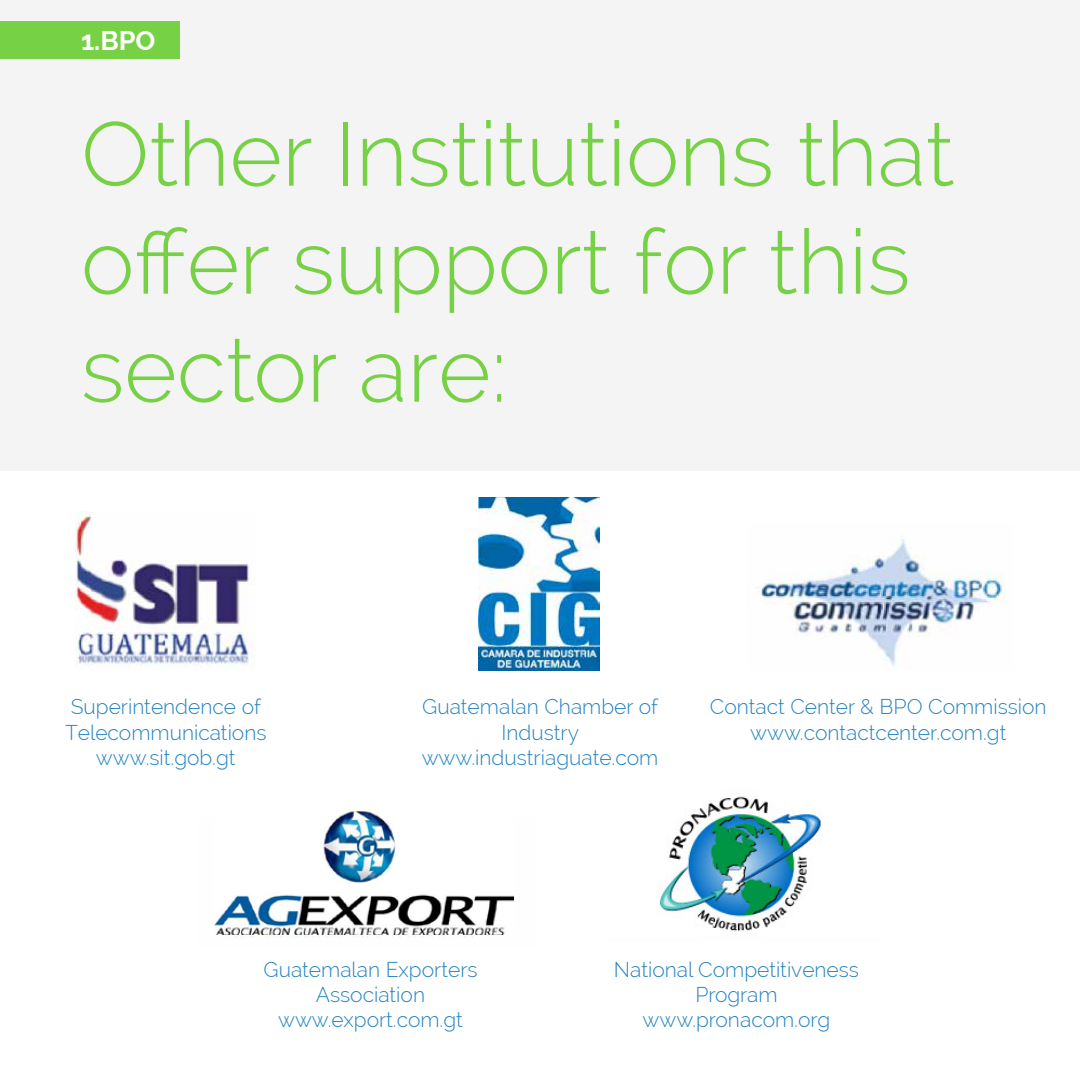
<style>
.page{position:relative;width:1080px;height:1080px;background:#fff}
.page>*{position:absolute;margin:0;border:0;box-sizing:border-box;transform-origin:0 0}
.t1{font:300 90px/108px "Raleway";color:#76d145}
.t2{font:700 27px "Raleway";color:#fff}
.t3{font:300 21px/25.2px "Raleway";color:#2684c1;text-align:center}
</style>
<div class="page">
<div style="left:905px;top:381px;width:175px;height:90px;background:#f4f4f4"></div>
<div style="left:0;top:0;width:1080px;height:149px;background:#f4f4f4"></div>
<div style="left:0;top:12px;width:905px;height:459px;background:#f4f4f4"></div>
<div style="left:0;top:25px;width:443px;height:446px;background:#f4f4f4"></div>
<div style="left:455px;top:149px;width:625px;height:232px;background:#f4f4f4"></div>
<div style="left:0;top:21px;width:180px;height:37px;background:#76d145"></div>
<div style="left:29px;top:444px;width:267px;height:234px;background:#fff"></div>
<img style="left:75px;top:511px;width:180px;height:156px">
<div style="left:449px;top:456px;width:182px;height:252px;background:#fff"></div>
<img style="left:756px;top:539px;width:249px;height:127px">
<img style="left:214px;top:895px;width:300px;height:42px">
<img style="left:658px;top:796px;width:163px;height:136px">
<img style="left:478px;top:498px;width:121px;height:172px">
<img style="left:215px;top:808px;width:298px;height:126px">
<p class="t2" style="left:81px;top:25px;width:76px">1.BPO</p>
<h1 class="t1" style="left:81px;top:100px;width:875px">Other Institutions that offer support for this sector are:</h1>
<p class="t3" style="left:65px;top:694px;width:203px">Superintendence of<br>Telecommunications www.sit.gob.gt</p>
<p class="t3" style="left:422px;top:694px;width:238px">Guatemalan Chamber of<br>Industry www.industriaguate.com</p>
<p class="t3" style="left:710px;top:694px;width:338px">Contact Center &amp; BPO Commission www.contactcenter.com.gt</p>
<p class="t3" style="left:264px;top:957px;width:215px">Guatemalan Exporters<br>Association www.export.com.gt</p>
<p class="t3" style="left:614px;top:957px;width:247px">National Competitiveness<br>Program www.pronacom.org</p>
</div>
